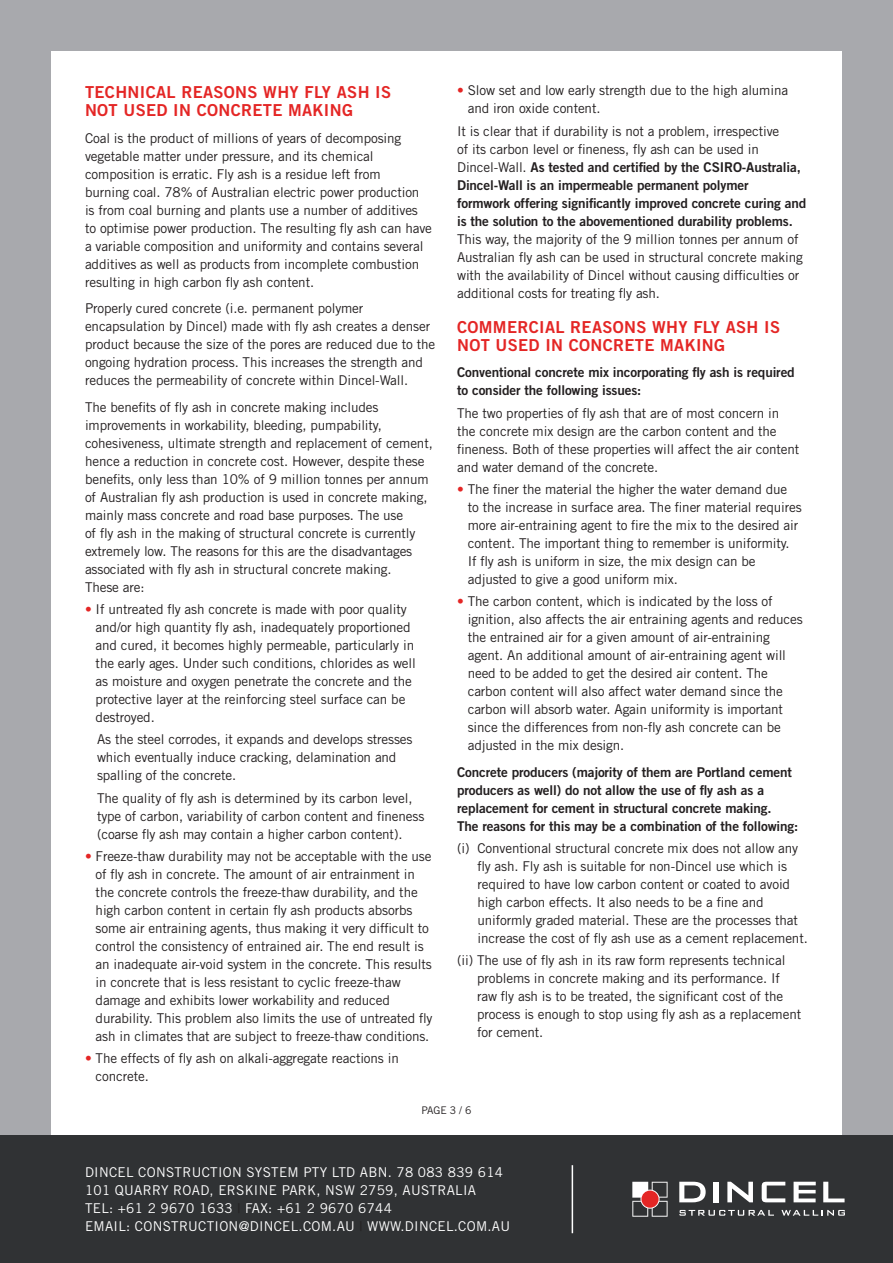
<style>
.page{position:relative;width:893px;height:1263px;background:#a8a9ad}
.page>*{position:absolute;margin:0;border:0;box-sizing:border-box;transform-origin:0 0}
.t1{font:16.5px/18px "Trade Gothic Bold Two";letter-spacing:.02em;color:#e42625}
.t2{font:13.5px/18px "Trade Gothic";letter-spacing:-.01em;color:#231f20}
.t3{font:13.5px/18px "Trade Gothic Bold Two";letter-spacing:-.01em;color:#231f20}
.t4{font:13.5px/18px "Trade Gothic";letter-spacing:.02em;color:#fff}
.t5{font:10.5px "Trade Gothic";color:#231f20}
.s1{color:#e42625}
.s2{font-family:"Trade Gothic"}
.s3{color:#231f20}
</style>
<div class="page">
<div style="left:51px;top:51px;width:791px;height:1212px;background:#fff"></div>
<div style="left:0;top:1135px;width:893px;height:128px;background:#303234"></div>
<svg style="left:679px;top:1182px;width:27px;height:20px"></svg>
<div style="left:713px;top:1182px;width:5px;height:20px;background:#fff"></div>
<svg style="left:727px;top:1182px;width:26px;height:20px"></svg>
<svg style="left:762px;top:1182px;width:23px;height:20px"></svg>
<svg style="left:794px;top:1182px;width:22px;height:20px"></svg>
<svg style="left:823px;top:1182px;width:21px;height:20px"></svg>
<svg style="left:632px;top:1182px;width:36px;height:35px"></svg>
<div style="left:641px;top:1190px;width:18px;height:18px;background:#e42625;border-radius:50%"></div>
<svg style="left:679px;top:1210px;width:95px;height:6px"></svg>
<svg style="left:781px;top:1210px;width:64px;height:6px"></svg>
<hr style="left:572px;top:1165px;width:1px;height:68px;background:#fff">
<p class="t1" style="left:85px;top:83px;width:308px">TECHNICAL REASONS WHY FLY ASH IS<br>NOT USED IN CONCRETE MAKING</p>
<p class="t2" style="left:85px;top:129px;width:348px">Coal is the product of millions of years of decomposing vegetable matter under pressure, and its chemical composition is erratic. Fly ash is a residue left from<br>burning coal. 78% of Australian electric power production is from coal burning and plants use a number of additives to optimise power production. The resulting fly ash can have a variable composition and uniformity and contains several additives as well as products from incomplete combustion resulting in high carbon fly ash content.</p>
<p class="t2" style="left:85px;top:299px;width:352px">Properly cured concrete (i.e. permanent polymer encapsulation by Dincel) made with fly ash creates a denser product because the size of the pores are reduced due to the ongoing hydration process. This increases the strength and reduces the permeability of concrete within Dincel-Wall.</p>
<p class="t2" style="left:85px;top:398px;width:349px">The benefits of fly ash in concrete making includes improvements in workability, bleeding, pumpability, cohesiveness, ultimate strength and replacement of cement, hence a reduction in concrete cost. However, despite these benefits, only less than 10% of 9 million tonnes per annum of Australian fly ash production is used in concrete making, mainly mass concrete and road base purposes. The use<br>of fly ash in the making of structural concrete is currently extremely low. The reasons for this are the disadvantages associated with fly ash in structural concrete making.<br>These are:</p>
<p class="t2" style="left:96px;top:600px;width:322px;text-indent:-11px"><span class="s1">•</span> If untreated fly ash concrete is made with poor quality and/or high quantity fly ash, inadequately proportioned and cured, it becomes highly permeable, particularly in the early ages. Under such conditions, chlorides as well as moisture and oxygen penetrate the concrete and the protective layer at the reinforcing steel surface can be destroyed.</p>
<p class="t2" style="left:97px;top:730px;width:317px">As the steel corrodes, it expands and develops stresses which eventually induce cracking, delamination and spalling of the concrete.</p>
<p class="t2" style="left:97px;top:789px;width:329px">The quality of fly ash is determined by its carbon level, type of carbon, variability of carbon content and fineness (coarse fly ash may contain a higher carbon content).</p>
<p class="t2" style="left:96px;top:847px;width:338px;text-indent:-11px"><span class="s1">•</span> Freeze-thaw durability may not be acceptable with the use of fly ash in concrete. The amount of air entrainment in the concrete controls the freeze-thaw durability, and the high carbon content in certain fly ash products absorbs some air entraining agents, thus making it very difficult to control the consistency of entrained air. The end result is an inadequate air-void system in the concrete. This results in concrete that is less resistant to cyclic freeze-thaw damage and exhibits lower workability and reduced durability. This problem also limits the use of untreated fly ash in climates that are subject to freeze-thaw conditions.</p>
<p class="t2" style="left:96px;top:1049px;width:305px;text-indent:-11px"><span class="s1">•</span> The effects of fly ash on alkali-aggregate reactions in concrete.</p>
<p class="t2" style="left:468px;top:81px;width:322px;text-indent:-11px"><span class="s1">•</span> Slow set and low early strength due to the high alumina and iron oxide content.</p>
<p class="t2" style="left:457px;top:122px;width:324px">It is clear that if durability is not a problem, irrespective of its carbon level or fineness, fly ash can be used in</p>
<p class="t3" style="left:457px;top:157px;width:351px"><span class="s2">Dincel-Wall.</span> As tested and certified by the CSIRO-Australia, Dincel-Wall is an impermeable permanent polymer<br>formwork offering significantly improved concrete curing and is the solution to the abovementioned durability problems.</p>
<p class="t2" style="left:457px;top:230px;width:347px">This way, the majority of the 9 million tonnes per annum of Australian fly ash can be used in structural concrete making with the availability of Dincel without causing difficulties or additional costs for treating fly ash.</p>
<p class="t1" style="left:457px;top:318px;width:324px">COMMERCIAL REASONS WHY FLY ASH IS<br>NOT USED IN CONCRETE MAKING</p>
<p class="t3" style="left:457px;top:363px;width:339px">Conventional concrete mix incorporating fly ash is required to consider the following issues:</p>
<p class="t2" style="left:457px;top:404px;width:344px">The two properties of fly ash that are of most concern in the concrete mix design are the carbon content and the fineness. Both of these properties will affect the air content and water demand of the concrete.</p>
<p class="t2" style="left:468px;top:480px;width:336px;text-indent:-11px"><span class="s1">•</span> The finer the material the higher the water demand due<br>to the increase in surface area. The finer material requires more air-entraining agent to fire the mix to the desired air content. The important thing to remember is uniformity.<br>If fly ash is uniform in size, the mix design can be adjusted to give a good uniform mix.</p>
<p class="t2" style="left:468px;top:592px;width:337px;text-indent:-11px"><span class="s1">•</span> The carbon content, which is indicated by the loss of ignition, also affects the air entraining agents and reduces the entrained air for a given amount of air-entraining agent. An additional amount of air-entraining agent will need to be added to get the desired air content. The carbon content will also affect water demand since the carbon will absorb water. Again uniformity is important since the differences from non-fly ash concrete can be adjusted in the mix design.</p>
<p class="t3" style="left:457px;top:762px;width:343px">Concrete producers (majority of them are Portland cement producers as well) do not allow the use of fly ash as a replacement for cement in structural concrete making.<br>The reasons for this may be a combination of the following:</p>
<p class="t2" style="left:477px;top:839px;width:332px;text-indent:-20px">(i) Conventional structural concrete mix does not allow any fly ash. Fly ash is suitable for non-Dincel use which is required to have low carbon content or coated to avoid high carbon effects. It also needs to be a fine and uniformly graded material. These are the processes that increase the cost of fly ash use as a cement replacement.</p>
<p class="t2" style="left:477px;top:951px;width:326px;text-indent:-20px">(ii) The use of fly ash in its raw form represents technical problems in concrete making and its performance. If raw fly ash is to be treated, the significant cost of the process is enough to stop using fly ash as a replacement for cement.</p>
<p class="t5" style="left:421px;top:1104px;width:52px">PAGE 3 / 6</p>
<p class="t4" style="left:85px;top:1163px;width:427px">DINCEL CONSTRUCTION SYSTEM PTY LTD ABN. 78 083 839 614<br>101 QUARRY ROAD, ERSKINE PARK, NSW 2759, AUSTRALIA<br>TEL: +61 2 9670 1633 <span class="s3">|</span> FAX: +61 2 9670 6744<br>EMAIL: CONSTRUCTION@DINCEL.COM.AU <span class="s3">|</span> WWW.DINCEL.COM.AU</p>
</div>
